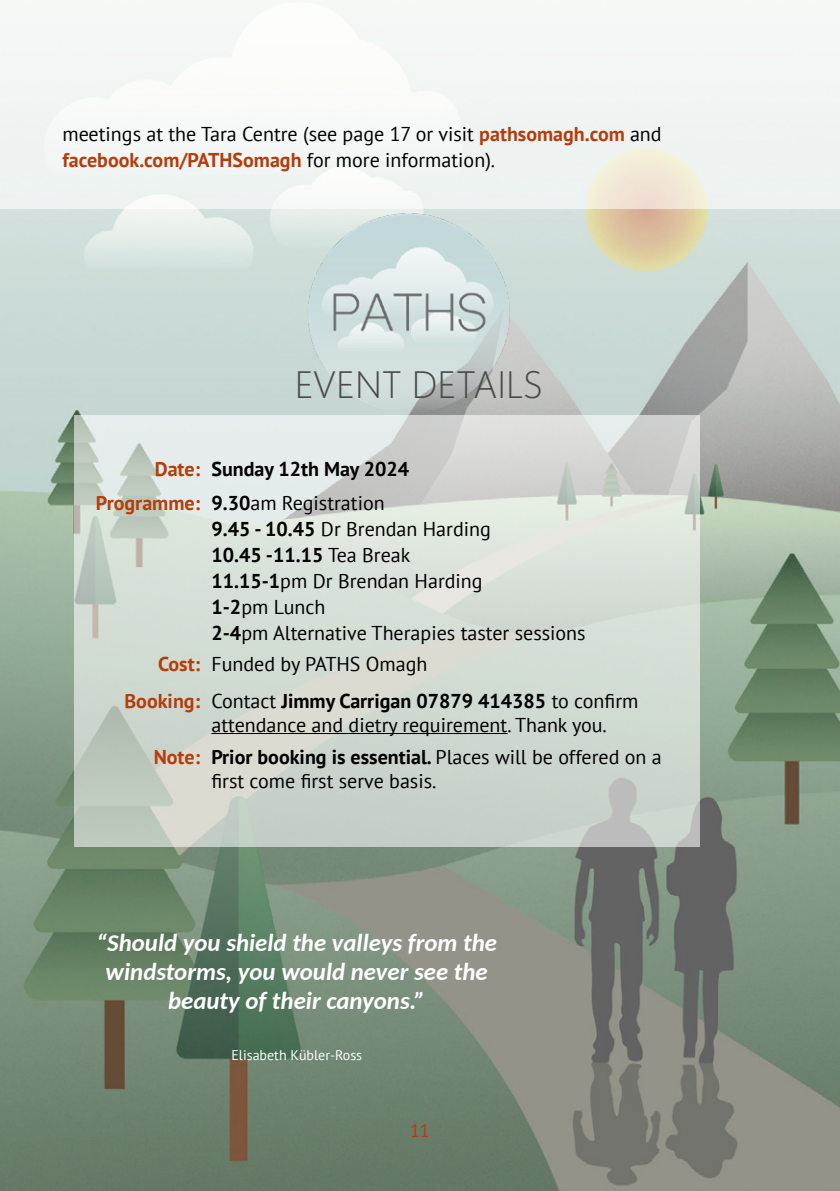
<style>
.page{position:relative;width:840px;height:1191px;background:#fff}
.page>*{position:absolute;margin:0;border:0;box-sizing:border-box;transform-origin:0 0}
.t1{font:38px "Segoe UI Variable";color:#4a4a49}
.t2{font:italic 700 24px/28.8px "Carlito";color:#fff;text-align:center}
.t3{font:20px/26px "PT Sans";color:#000}
.t4{font:700 20px/34px "PT Sans";color:#000}
.t5{font:18px "PT Sans";color:#b43d0b}
.t6{font:14px "PT Sans";color:#fff}
.s1{font-weight:700;color:#b43d0b}
.s2{color:#b43d0b}
.s3{font-weight:400}
.s4{font-weight:700}
</style>
<div class="page">
<img style="left:0;top:208px;width:839px;height:983px">
<img style="left:302px;top:208px;width:212px;height:207px">
<svg style="left:74px;top:415px;width:625px;height:431px;fill:#d3dbd2"></svg>
<div style="left:0;top:0;width:839px;height:208px;background:#f3f6f5"></div>
<hr style="left:211px;top:733px;width:296px;height:1px;background:#000">
<p class="t3" style="left:62px;top:121px;width:600px">meetings at the Tara Centre (see page 17 or visit <span class="s1">pathsomagh.com</span> and <span class="s1">facebook.com/PATHSomagh</span> for more information).</p>
<h1 class="t1" style="left:294px;top:358px;width:249px">EVENT DETAILS</h1>
<p class="t4" style="left:96px;top:451px;width:315px;text-indent:59px"><span class="s2">Date:</span> Sunday 12th May 2024<br><span class="s2">Programme:</span> 9.30<span class="s3">am Registration</span></p>
<p class="t3" style="left:211px;top:515px;width:375px"><span class="s4">9.45 - 10.45</span> Dr Brendan Harding<br><span class="s4">10.45 -11.15</span> Tea Break<br><span class="s4">11.15-1</span>pm Dr Brendan Harding<br><span class="s4">1-2</span>pm Lunch<br><span class="s4">2-4</span>pm Alternative Therapies taster sessions</p>
<p class="t3" style="left:124px;top:645px;width:515px;line-height:36.8px;text-indent:33px"><span class="s1">Cost:</span> Funded by PATHS Omagh<br><span class="s1">Booking:</span> Contact <span class="s4">Jimmy Carrigan 07879 414385</span> to confirm</p>
<p class="t3" style="left:154px;top:708px;width:509px;line-height:31.8px;text-align:center">attendance and dietry requirement. Thank you.<br><span class="s1">Note:</span> <span class="s4">Prior booking is essential.</span> Places will be offered on a</p>
<p class="t3" style="left:211px;top:767px;width:226px">first come first serve basis.</p>
<p class="t2" style="left:96px;top:928px;width:402px">“Should you shield the valleys from the windstorms, you would never see the beauty of their canyons.”</p>
<p class="t6" style="left:231px;top:1045px;width:132px">Elisabeth Kübler-Ross</p>
<p class="t5" style="left:410px;top:1119px;width:21px">11</p>
</div>
